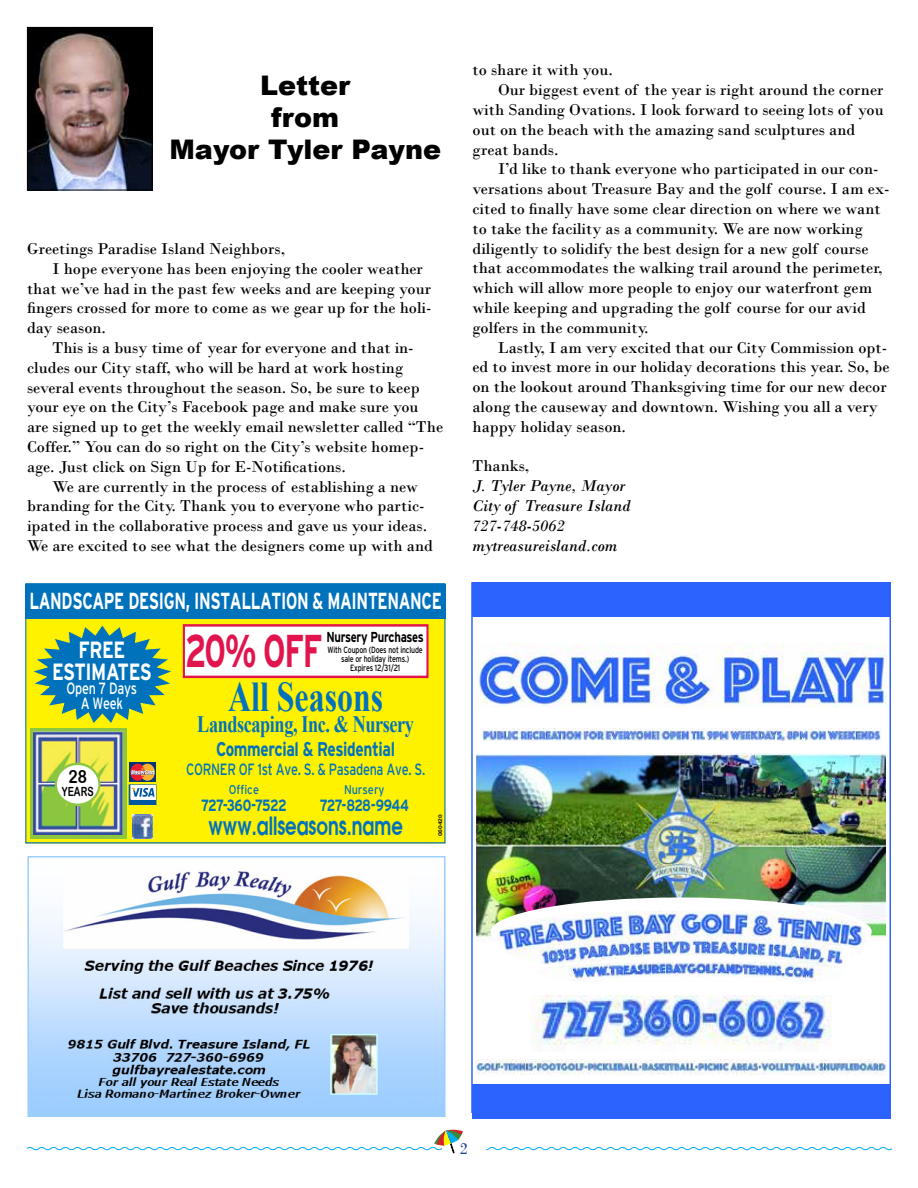
<style>
.page{position:relative;width:918px;height:1188px;background:#fff}
.page>*{position:absolute;margin:0;border:0;box-sizing:border-box;transform-origin:0 0}
.t1{font:700 45.9px "Interstate";color:#e1144d;scale:.68 1}
.t2{font:700 42.45px "Times New Roman";color:#0072bc;scale:.75 1}
.t3{font:900 27px/32.4px "Arial";color:#000;text-align:center}
.t4{font:600 25.35px "Avant Garde";color:#0072bc;scale:.71 1}
.t5{font:700 23.55px "Times New Roman";letter-spacing:-.02em;color:#0072bc;scale:.77 1}
.t6{font:700 23.55px/21.8px "Interstate";letter-spacing:-.02em;color:#fff;text-align:center;scale:.77 1}
.t7{font:700 23.25px "Interstate";letter-spacing:-.02em;color:#fff;scale:.68 1}
.t8{font:700 19.95px "Interstate";letter-spacing:-.02em;color:#0072bc;scale:.77 1}
.t9{font:18.15px "Arial Rounded MT Bold";color:#000;scale:.86 1}
.t10{font:16.5px "Bodoni";color:#000}
.t11{font:italic 16.5px/19.8px "Bodoni";color:#000}
.t12{font:16.5px "Bodoni";color:#25408f}
.t13{font:16.2px "Interstate";letter-spacing:-.02em;color:#0072bc;scale:.77 1}
.t14{font:700 16.2px "Interstate";letter-spacing:-.045em;color:#0072bc;scale:.77 1}
.t15{font:16.2px/14.4px "Interstate";letter-spacing:-.02em;color:#fff;text-align:center;scale:.77 1}
.t16{font:700 14.4px "Interstate";letter-spacing:-.02em;color:#000;scale:.77 1}
.t17{font:12.6px "Interstate";color:#0072bc;scale:.86 1}
.t18{font:12.6px "Arial Rounded MT Bold";color:#000;scale:.74 1}
.t19{font:9px/9px "Interstate";letter-spacing:-.02em;color:#000;text-align:center;scale:.77 1}
.t20{font:5.25px "Arial Rounded MT Bold";color:#000;scale:1.17 1}
</style>
<div class="page">
<svg style="left:26px;top:1129px;width:867px;height:25px"></svg>
<img style="left:476px;top:1060px;width:411px;height:15px">
<img style="left:476px;top:754px;width:410px;height:185px">
<img style="left:481px;top:729px;width:400px;height:12px">
<img style="left:476px;top:643px;width:410px;height:64px">
<div style="left:490px;top:897px;width:382px;height:69px;background:#fff;border-radius:50%"></div>
<img style="left:530px;top:996px;width:302px;height:51px">
<img style="left:497px;top:911px;width:369px;height:51px">
<div style="left:472px;top:582px;width:418px;height:35px;background:#2c63fe"></div>
<div style="left:472px;top:1085px;width:418px;height:34px;background:#2c63fe"></div>
<div style="left:595px;top:955px;width:199px;height:19px;background:#fff;border-radius:50%"></div>
<img style="left:542px;top:962px;width:301px;height:19px">
<img style="left:29px;top:29px;width:122px;height:159px">
<div style="left:27px;top:27px;width:126px;height:163px;border:1px solid #000"></div>
<div style="left:27px;top:621px;width:417px;height:221px;background:#fff200"></div>
<div style="left:25px;top:619px;width:421px;height:224px;border:3px solid #fff200"></div>
<div style="left:25px;top:584px;width:420px;height:35px;background:#0072bc"></div>
<div style="left:25px;top:583px;width:421px;height:260px;border:1px solid #0072bc"></div>
<svg style="left:34px;top:625px;width:137px;height:99px"></svg>
<div style="left:30px;top:728px;width:96px;height:111px;background:#8dc63f"></div>
<img style="left:33px;top:731px;width:90px;height:104px">
<div style="left:56px;top:764px;width:43px;height:41px;background:#fff;border-radius:50%"></div>
<div style="left:55px;top:763px;width:46px;height:43px;border:2px solid #8dc63f;border-radius:50%"></div>
<img style="left:132px;top:815px;width:21px;height:24px">
<div style="left:129px;top:785px;width:27px;height:19px;background:#0057a0"></div>
<div style="left:129px;top:785px;width:27px;height:20px;border:1px solid #0057a0"></div>
<svg style="left:129px;top:762px;width:27px;height:20px"></svg>
<svg style="left:130px;top:764px;width:26px;height:36px"></svg>
<div style="left:184px;top:625px;width:243px;height:52px;background:#fff"></div>
<div style="left:183px;top:624px;width:246px;height:54px;border:2px solid #e1144d"></div>
<img style="left:30px;top:871px;width:413px;height:243px">
<div style="left:27px;top:856px;width:419px;height:261px;border:2px solid #9bcdfe"></div>
<h3 class="t3" style="left:170px;top:68px;width:273px">Letter<br>from<br>Mayor Tyler Payne</h3>
<p class="t10" style="left:27px;top:239px;width:260px">Greetings Paradise Island Neighbors,</p>
<p class="t10" style="left:52px;top:259px;width:372px">I hope everyone has been enjoying the cooler weather</p>
<p class="t10" style="left:27px;top:279px;width:405px">that we’ve had in the past few weeks and are keeping your</p>
<p class="t10" style="left:27px;top:298px;width:406px">fingers crossed for more to come as we gear up for the holi-</p>
<p class="t10" style="left:27px;top:318px;width:81px">day season.</p>
<p class="t10" style="left:52px;top:338px;width:363px">This is a busy time of year for everyone and that in-</p>
<p class="t10" style="left:27px;top:358px;width:378px">cludes our City staff, who will be hard at work hosting</p>
<p class="t10" style="left:27px;top:378px;width:394px">several events throughout the season. So, be sure to keep</p>
<p class="t10" style="left:27px;top:397px;width:393px">your eye on the City’s Facebook page and make sure you</p>
<p class="t10" style="left:27px;top:417px;width:418px">are signed up to get the weekly email newsletter called “The</p>
<p class="t10" style="left:27px;top:437px;width:399px">Coffer.” You can do so right on the City’s website homep-</p>
<p class="t10" style="left:27px;top:457px;width:321px">age. Just click on Sign Up for E-Notifications.</p>
<p class="t10" style="left:52px;top:477px;width:367px">We are currently in the process of establishing a new</p>
<p class="t10" style="left:27px;top:496px;width:399px">branding for the City. Thank you to everyone who partic-</p>
<p class="t10" style="left:27px;top:516px;width:402px">ipated in the collaborative process and gave us your ideas.</p>
<p class="t10" style="left:27px;top:536px;width:407px">We are excited to see what the designers come up with and</p>
<h3 class="t7" style="left:29px;top:587px;width:608px">LANDSCAPE DESIGN, INSTALLATION &amp; MAINTENANCE</h3>
<p class="t16" style="left:326px;top:629px;width:128px">Nursery Purchases</p>
<p class="t19" style="left:328px;top:645px;width:125px">With Coupon (Does not include sale or holiday items.)<br>Expires 12/31/21</p>
<h1 class="t1" style="left:185px;top:626px;width:204px">20% OFF</h1>
<h3 class="t6" style="left:52px;top:639px;width:131px">FREE<br>ESTIMATES</h3>
<p class="t15" style="left:67px;top:681px;width:93px">Open 7 Days<br>A Week</p>
<h2 class="t2" style="left:228px;top:666px;width:208px">All Seasons</h2>
<p class="t9" style="left:69px;top:766px;width:23px">28</p>
<p class="t18" style="left:62px;top:784px;width:45px">YEARS</p>
<h3 class="t5" style="left:197px;top:707px;width:283px">Landscaping, Inc. &amp; Nursery</h3>
<p class="t8" style="left:216px;top:737px;width:234px">Commercial &amp; Residential</p>
<p class="t13" style="left:186px;top:760px;width:312px">CORNER OF 1st Ave. S. &amp; Pasadena Ave. S.</p>
<p class="t17" style="left:229px;top:783px;width:37px">Office</p>
<p class="t14" style="left:201px;top:796px;width:113px">727-360-7522</p>
<p class="t17" style="left:344px;top:783px;width:49px">Nursery</p>
<p class="t14" style="left:320px;top:796px;width:117px">727-828-9944</p>
<h3 class="t4" style="left:209px;top:809px;width:275px">www.allseasons.name</h3>
<p class="t20" style="left:437px;top:836px;width:20px;rotate:-90deg">060420</p>
<p class="t10" style="left:473px;top:60px;width:142px">to share it with you.</p>
<p class="t10" style="left:498px;top:80px;width:387px">Our biggest event of the year is right around the corner</p>
<p class="t10" style="left:473px;top:100px;width:413px">with Sanding Ovations. I look forward to seeing lots of you</p>
<p class="t10" style="left:473px;top:120px;width:384px">out on the beach with the amazing sand sculptures and</p>
<p class="t10" style="left:473px;top:140px;width:88px">great bands.</p>
<p class="t10" style="left:498px;top:159px;width:382px">I’d like to thank everyone who participated in our con-</p>
<p class="t10" style="left:473px;top:179px;width:418px">versations about Treasure Bay and the golf course. I am ex-</p>
<p class="t10" style="left:473px;top:199px;width:410px">cited to finally have some clear direction on where we want</p>
<p class="t10" style="left:473px;top:219px;width:392px">to take the facility as a community. We are now working</p>
<p class="t10" style="left:472px;top:238px;width:398px">diligently to solidify the best design for a new golf course</p>
<p class="t10" style="left:472px;top:258px;width:412px">that accommodates the walking trail around the perimeter,</p>
<p class="t10" style="left:472px;top:278px;width:401px">which will allow more people to enjoy our waterfront gem</p>
<p class="t10" style="left:472px;top:298px;width:395px">while keeping and upgrading the golf course for our avid</p>
<p class="t10" style="left:472px;top:318px;width:178px">golfers in the community.</p>
<p class="t10" style="left:498px;top:337px;width:391px">Lastly, I am very excited that our City Commission opt-</p>
<p class="t10" style="left:472px;top:357px;width:419px">ed to invest more in our holiday decorations this year. So, be</p>
<p class="t10" style="left:472px;top:377px;width:416px">on the lookout around Thanksgiving time for our new decor</p>
<p class="t10" style="left:472px;top:397px;width:407px">along the causeway and downtown. Wishing you all a very</p>
<p class="t10" style="left:472px;top:417px;width:155px">happy holiday season.</p>
<p class="t10" style="left:472px;top:456px;width:58px">Thanks,</p>
<p class="t11" style="left:472px;top:476px;width:160px">J. Tyler Payne, Mayor<br>City of Treasure Island<br>727-748-5062 mytreasureisland.com</p>
<p class="t12" style="left:460px;top:1139px;width:10px">2</p>
</div>
